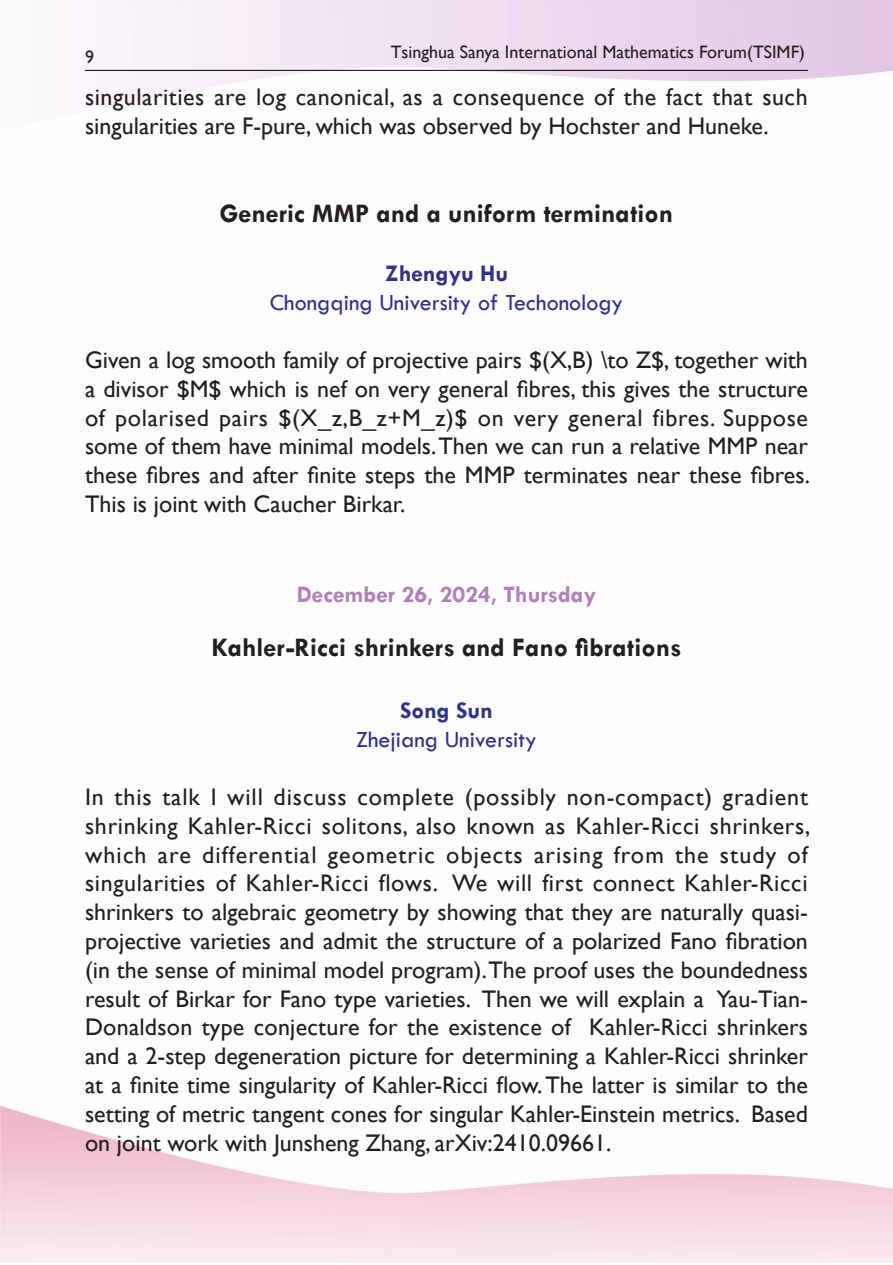
<style>
.page{position:relative;width:893px;height:1265px;background:#fff}
.page>*{position:absolute;margin:0;border:0;box-sizing:border-box;transform-origin:0 0}
.报告题目{font:700 27px "Tw Cen";color:#231f20}
.报告内容{font:24px/28.8px "Gill Sans";color:#231f20;text-align:justify}
.报告内容-2{font:24px/28.8px "Gill Sans";letter-spacing:.02em;color:#231f20}
.报告人单位名称{font:24px "Tw Cen";color:#2e3092}
.摘要时间{font:700 24px "Tw Cen";color:#b081b9}
.报告人姓名{font:700 24px "Tw Cen";color:#2e3092}
.t1{font:18px "Gill Sans";color:#231f20}
</style>
<div class="page">
<hr style="left:85px;top:70px;width:723px;height:1px;background:#000">
<p class="t1" style="left:391px;top:41px;width:416px">Tsinghua Sanya International Mathematics Forum(TSIMF)</p>
<p class="t1" style="left:85px;top:47px;width:10px">9</p>
<p class="报告内容-2" style="left:85px;top:83px;width:724px">singularities are log canonical, as a consequence of the fact that such singularities are F-pure, which was observed by Hochster and Huneke.</p>
<p class="报告题目" style="left:220px;top:198px;width:455px">Generic MMP and a uniform termination</p>
<p class="报告人姓名" style="left:385px;top:259px;width:125px">Zhengyu Hu</p>
<p class="报告人单位名称" style="left:270px;top:288px;width:355px">Chongqing University of Techonology</p>
<p class="报告内容" style="left:85px;top:346px;width:726px">Given a log smooth family of projective pairs $(X,B) \to Z$, together with a divisor $M$ which is nef on very general fibres, this gives the structure of polarised pairs $(X_z,B_z+M_z)$ on very general fibres. Suppose some of them have minimal models. Then we can run a relative MMP near these fibres and after finite steps the MMP terminates near these fibres.<br>This is joint with Caucher Birkar.</p>
<p class="摘要时间" style="left:297px;top:580px;width:301px">December 26, 2024, Thursday</p>
<p class="报告题目" style="left:211px;top:631px;width:472px">Kahler-Ricci shrinkers and Fano fibrations</p>
<p class="报告人姓名" style="left:400px;top:696px;width:94px">Song Sun</p>
<p class="报告人单位名称" style="left:356px;top:725px;width:182px">Zhejiang University</p>
<p class="报告内容" style="left:85px;top:783px;width:727px">In this talk I will discuss complete (possibly non-compact) gradient shrinking Kahler-Ricci solitons, also known as Kahler-Ricci shrinkers, which are differential geometric objects arising from the study of singularities of Kahler-Ricci flows. We will first connect Kahler-Ricci shrinkers to algebraic geometry by showing that they are naturally quasi&shy;projective varieties and admit the structure of a polarized Fano fibration (in the sense of minimal model program). The proof uses the boundedness result of Birkar for Fano type varieties. Then we will explain a Yau-Tian-Donaldson type conjecture for the existence of Kahler-Ricci shrinkers and a 2-step degeneration picture for determining a Kahler-Ricci shrinker at a finite time singularity of Kahler-Ricci flow. The latter is similar to the setting of metric tangent cones for singular Kahler-Einstein metrics. Based on joint work with Junsheng Zhang, arXiv:2410.09661.</p>
</div>
